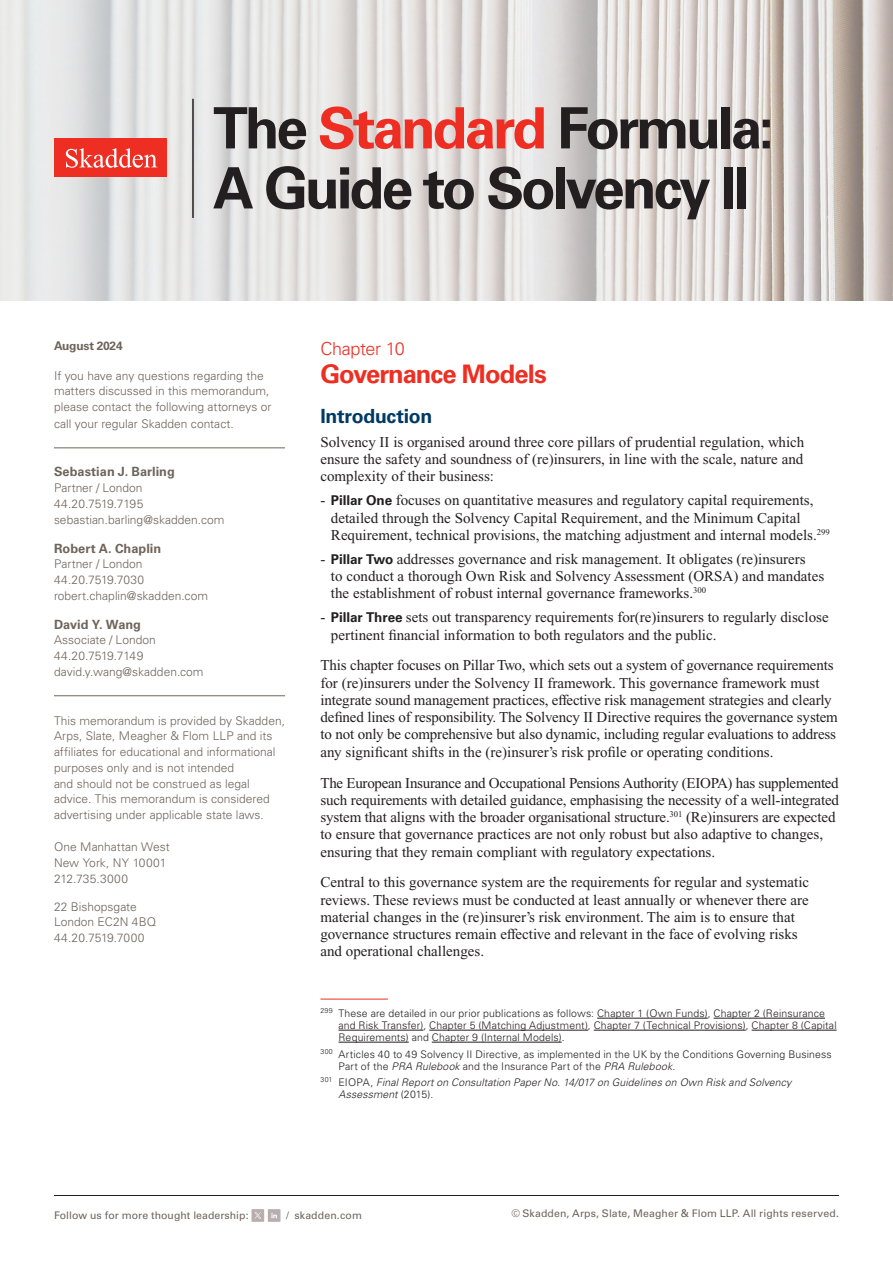
<style>
.page{position:relative;width:893px;height:1263px;background:#fff}
.page>*{position:absolute;margin:0;border:0;box-sizing:border-box;transform-origin:0 0}
.Title_Practice_Specific_Single_Line{font:700 66px "Univers LT Std";letter-spacing:-.055em;color:#231f20}
.t1{font:700 57px/60px "Univers LT Std";letter-spacing:-.055em;color:#231f20}
.t2{font:700 25.5px "Univers LT Std";letter-spacing:-.035em;color:#ee2e22}
.First_Level_Heading_Blue__H2{font:700 19.5px "Univers LT Std";letter-spacing:-.015em;color:#003a63}
.t3{font:300 18px "Univers LT Std";letter-spacing:-.02em;color:#ee2e22}
.Main_Body{font:15px/17.2px "Times New Roman PS Std";color:#231f20}
.Contacts_Name{font:700 12.75px "Univers LT Std";letter-spacing:.005em;color:#6f645a}
.Sidebar_body_rule_above{font:300 12px/15.8px "Univers LT Std";color:#6f645a}
.Sidebar_body_rule_below{font:300 12px/15.8px "Univers LT Std";color:#6f645a}
.Contacts_Info{font:300 12px "Univers LT Std";color:#6f645a}
.Firm_Address{font:300 12px/15.8px "Univers LT Std";color:#6f645a}
.Sidebar_body_rule_above-2{font:700 12px "Univers LT Std";letter-spacing:-.02em;color:#6f645a}
.Footnote_triple_digits{font:300 10.5px/12px "Univers LT Std";letter-spacing:.015em;color:#231f20}
.t4{font:10.5px "Univers LT Std";letter-spacing:.01em;color:#6f645a}
.Footnote_triple_digits-2{font:italic 300 10.5px/12px "Univers LT Std";letter-spacing:.015em;color:#231f20}
.s1{color:#ee2e22}
.s2{font-family:"Univers LT Std";font-weight:700;font-size:13.5px}
.s3{font-style:italic}
.s4{font-style:normal}
</style>
<div class="page">
<hr style="left:320px;top:999px;width:68px;height:1px;background:#ee2e22">
<hr style="left:597px;top:1018px;width:111px;height:1px;background:#231f20">
<hr style="left:714px;top:1018px;width:111px;height:1px;background:#231f20">
<hr style="left:338px;top:1030px;width:85px;height:1px;background:#231f20">
<hr style="left:429px;top:1030px;width:159px;height:1px;background:#231f20">
<hr style="left:594px;top:1030px;width:152px;height:1px;background:#231f20">
<hr style="left:752px;top:1030px;width:85px;height:1px;background:#231f20">
<hr style="left:338px;top:1042px;width:71px;height:1px;background:#231f20">
<hr style="left:432px;top:1042px;width:130px;height:1px;background:#231f20">
<div style="left:251px;top:1209px;width:13px;height:13px;background:#baadad"></div>
<svg style="left:254px;top:1212px;width:7px;height:6px"></svg>
<div style="left:268px;top:1209px;width:12px;height:13px;background:#b9aeae"></div>
<svg style="left:271px;top:1213px;width:6px;height:5px"></svg>
<hr style="left:54px;top:1195px;width:785px;height:1px;background:#231f20">
<svg style="left:0;top:0;width:893px;height:301px;background:#dddbd9"></svg>
<div style="left:54px;top:138px;width:112px;height:39px;background:#ee2e22"></div>
<svg style="left:66px;top:148px;width:91px;height:20px"></svg>
<hr style="left:192px;top:99px;width:2px;height:119px;background:#231f20">
<hr style="left:54px;top:447px;width:231px;height:1px;background:#6f645a">
<hr style="left:54px;top:695px;width:231px;height:1px;background:#6f645a">
<h2 class="t1" style="left:213px;top:99px;width:563px">The <span class="s1">Standard</span> Formula:<br>A Guide to Solvency II</h2>
<h1 class="Title_Practice_Specific_Single_Line" style="left:202px;top:94px;width:636px">The <span class="s1">Standard</span> Formula</h1>
<p class="Sidebar_body_rule_above-2" style="left:54px;top:339px;width:70px">August 2024</p>
<p class="Sidebar_body_rule_below" style="left:54px;top:367px;width:219px">If you have any questions regarding the matters discussed in this memorandum, please contact the following attorneys or</p>
<p class="Sidebar_body_rule_below" style="left:54px;top:416px;width:181px">call your regular Skadden contact.</p>
<p class="Contacts_Name" style="left:54px;top:464px;width:122px">Sebastian J. Barling</p>
<p class="Contacts_Info" style="left:54px;top:481px;width:90px">Partner / London</p>
<p class="Contacts_Info" style="left:54px;top:496px;width:91px">44.20.7519.7195</p>
<p class="Contacts_Info" style="left:54px;top:512px;width:172px">sebastian.barling@skadden.com</p>
<p class="Contacts_Name" style="left:54px;top:540px;width:109px">Robert A. Chaplin</p>
<p class="Contacts_Info" style="left:54px;top:557px;width:90px">Partner / London</p>
<p class="Contacts_Info" style="left:54px;top:572px;width:92px">44.20.7519.7030</p>
<p class="Contacts_Info" style="left:54px;top:588px;width:156px">robert.chaplin@skadden.com</p>
<p class="Contacts_Name" style="left:54px;top:617px;width:89px">David Y. Wang</p>
<p class="Contacts_Info" style="left:54px;top:633px;width:103px">Associate / London</p>
<p class="Contacts_Info" style="left:54px;top:649px;width:91px">44.20.7519.7149</p>
<p class="Sidebar_body_rule_below" style="left:54px;top:664px;width:151px">david.y.wang@skadden.com</p>
<p class="Sidebar_body_rule_above" style="left:54px;top:712px;width:232px">This memorandum is provided by Skadden, Arps, Slate, Meagher &amp; Flom LLP and its affiliates for educational and informational purposes only and is not intended<br>and should not be construed as legal advice. This memorandum is considered advertising under applicable state laws.</p>
<p class="Firm_Address" style="left:54px;top:839px;width:117px">One Manhattan West<br>New York, NY 10001<br>212.735.3000</p>
<p class="Firm_Address" style="left:54px;top:898px;width:104px">22 Bishopsgate<br>London EC2N 4BQ<br>44.20.7519.7000</p>
<p class="t3" style="left:320px;top:337px;width:86px">Chapter 10</p>
<p class="t2" style="left:320px;top:359px;width:228px">Governance Models</p>
<h2 class="First_Level_Heading_Blue__H2" style="left:320px;top:405px;width:113px">Introduction</h2>
<p class="Main_Body" style="left:320px;top:433px;width:485px;text-align:justify">Solvency II is organised around three core pillars of prudential regulation, which ensure the safety and soundness of (re)insurers, in line with the scale, nature and complexity of their business:</p>
<p class="Main_Body" style="left:331px;top:492px;width:500px;text-indent:-11px">- <span class="s2">Pillar One</span> focuses on quantitative measures and regulatory capital requirements, detailed through the Solvency Capital Requirement, and the Minimum Capital<br>Requirement, technical provisions, the matching adjustment and internal models.<sup>299</sup></p>
<p class="Main_Body" style="left:331px;top:550px;width:495px;text-indent:-11px">- <span class="s2">Pillar Two</span> addresses governance and risk management. It obligates (re)insurers<br>to conduct a thorough Own Risk and Solvency Assessment (ORSA) and mandates the establishment of robust internal governance frameworks.<sup>300</sup></p>
<p class="Main_Body" style="left:331px;top:609px;width:499px;text-indent:-11px">- <span class="s2">Pillar Three</span> sets out transparency requirements for(re)insurers to regularly disclose pertinent financial information to both regulators and the public.</p>
<p class="Main_Body" style="left:320px;top:657px;width:519px">This chapter focuses on Pillar Two, which sets out a system of governance requirements for (re)insurers under the Solvency II framework. This governance framework must integrate sound management practices, effective risk management strategies and clearly defined lines of responsibility. The Solvency II Directive requires the governance system to not only be comprehensive but also dynamic, including regular evaluations to address any significant shifts in the (re)insurer’s risk profile or operating conditions.</p>
<p class="Main_Body" style="left:320px;top:774px;width:520px">The European Insurance and Occupational Pensions Authority (EIOPA) has supplemented such requirements with detailed guidance, emphasising the necessity of a well-integrated system that aligns with the broader organisational structure.<sup>301</sup> (Re)insurers are expected to ensure that governance practices are not only robust but also adaptive to changes, ensuring that they remain compliant with regulatory expectations.</p>
<p class="Main_Body" style="left:320px;top:874px;width:490px">Central to this governance system are the requirements for regular and systematic reviews. These reviews must be conducted at least annually or whenever there are material changes in the (re)insurer’s risk environment. The aim is to ensure that governance structures remain effective and relevant in the face of evolving risks and operational challenges.</p>
<p class="Footnote_triple_digits" style="left:338px;top:1007px;width:500px;text-indent:-18px"><sup>299</sup> These are detailed in our prior publications as follows: Chapter 1 (Own Funds), Chapter 2 (Reinsurance and Risk Transfer), Chapter 5 (Matching Adjustment), Chapter 7 (Technical Provisions), Chapter 8 (Capital<br>Requirements) and Chapter 9 (Internal Models).</p>
<p class="Footnote_triple_digits" style="left:338px;top:1048px;width:495px;text-indent:-18px"><sup>300</sup> Articles 40 to 49 Solvency II Directive, as implemented in the UK by the Conditions Governing Business<br>Part of the <span class="s3">PRA Rulebook</span> and the Insurance Part of the <span class="s3">PRA Rulebook</span>.</p>
<p class="Footnote_triple_digits-2" style="left:338px;top:1076px;width:454px;text-indent:-18px"><sup>301</sup> <span class="s4">EIOPA,</span> Final Report on Consultation Paper No. 14/017 on Guidelines on Own Risk and Solvency<br>Assessment <span class="s4">(2015).</span></p>
<p class="t4" style="left:54px;top:1209px;width:196px">Follow us for more thought leadership:</p>
<p class="t4" style="left:286px;top:1209px;width:77px">/ skadden.com</p>
<p class="t4" style="left:511px;top:1207px;width:329px">© Skadden, Arps, Slate, Meagher &amp; Flom LLP. All rights reserved.</p>
</div>
